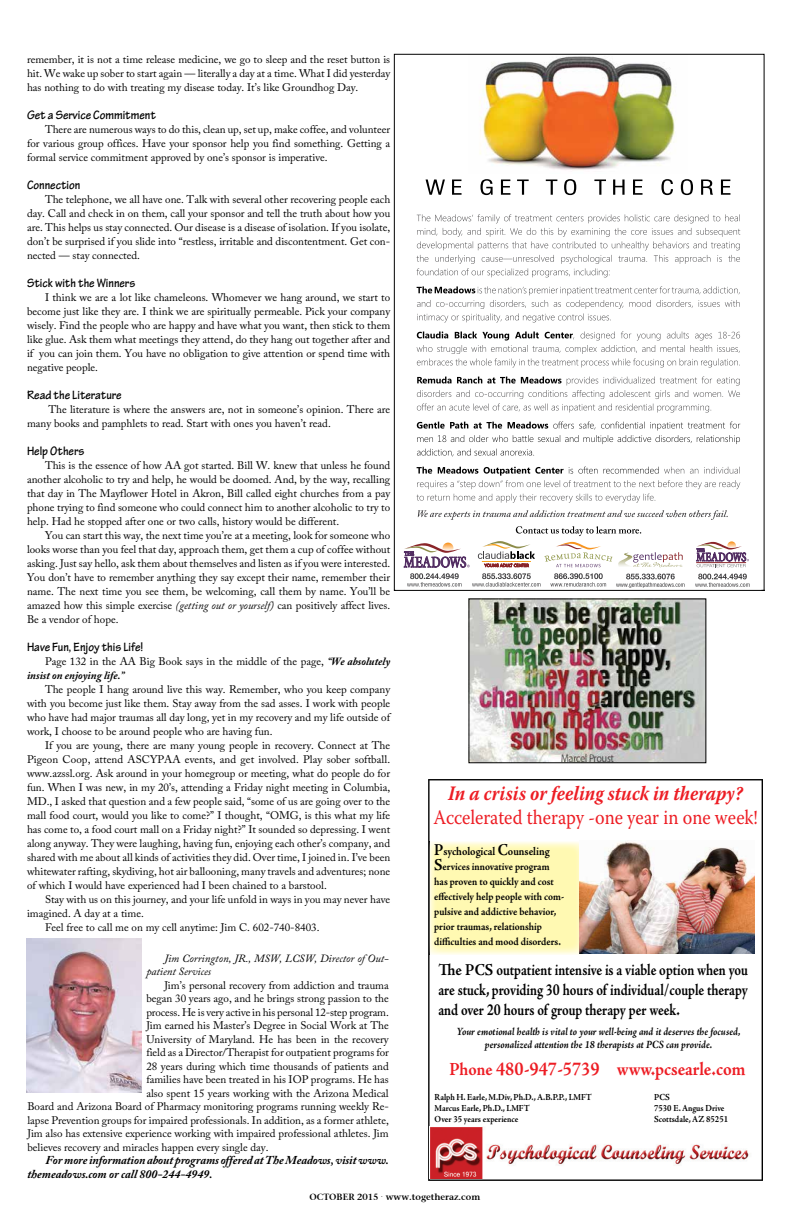
<style>
.page{position:relative;width:792px;height:1224px;background:#fff}
.page>*{position:absolute;margin:0;border:0;box-sizing:border-box;transform-origin:0 0}
.t1{font:20.5px "Warnock Pro";color:#ed1d24;scale:.89 1}
.t2{font:italic 700 20.5px "Warnock Pro";color:#ed1d24;scale:.89 1}
.t3{font:700 19.5px "Adobe Jenson Pro";color:#ed1d24;scale:.9 1}
.t4{font:700 16.7px/20.1px "Adobe Jenson Pro";letter-spacing:-.005em;color:#000;text-align:justify;scale:.9 1}
.t5{font:700 13px "Tekton Pro";color:#000;scale:.9 1}
.t6{font:700 12.1px "Adobe Jenson Pro";letter-spacing:-.005em;color:#000;scale:.9 1}
.t7{font:italic 700 12px/13.5px "Adobe Caslon Pro";letter-spacing:-.005em;color:#000}
.t8{font:700 11.2px/14.9px "Adobe Jenson Pro";letter-spacing:-.005em;color:#000;scale:.9 1}
.t9{font:italic 700 11.2px/13px "Adobe Jenson Pro";color:#000;text-align:center;scale:.9 1}
.t10{font:11px/14px "Adobe Caslon Pro";color:#000;text-align:justify}
.t11{font:italic 11px/13.5px "Adobe Caslon Pro";color:#000}
.t12{font:700 9.3px/11.2px "Adobe Jenson Pro";letter-spacing:-.005em;color:#000;scale:.9 1}
.t13{font:600 9px "Stone Serif SAIN Sm Bdv 1";color:#000}
.s1{font-style:italic}
.s2{font-weight:700;font-style:italic}
.s3{font-size:16.7px}
.s4{font-size:18.6px}
</style>
<div class="page">
<svg style="left:428px;top:779px;width:335px;height:402px"></svg>
<img style="left:429px;top:841px;width:154px;height:113px">
<img style="left:579px;top:841px;width:175px;height:112px">
<img style="left:430px;top:1126px;width:331px;height:52px">
<img style="left:27px;top:939px;width:115px;height:153px">
<svg style="left:426px;top:179px;width:304px;height:16px"></svg>
<svg style="left:418px;top:510px;width:310px;height:10px"></svg>
<svg style="left:417px;top:467px;width:323px;height:36px"></svg>
<svg style="left:417px;top:422px;width:323px;height:35px"></svg>
<svg style="left:417px;top:376px;width:323px;height:37px"></svg>
<svg style="left:417px;top:331px;width:323px;height:37px"></svg>
<svg style="left:417px;top:286px;width:323px;height:36px"></svg>
<svg style="left:417px;top:214px;width:323px;height:63px"></svg>
<img style="left:480px;top:56px;width:195px;height:114px">
<svg style="left:403px;top:526px;width:282px;height:62px"></svg>
<svg style="left:695px;top:541px;width:55px;height:46px"></svg>
<img style="left:471px;top:601px;width:233px;height:160px">
<svg style="left:439px;top:964px;width:16px;height:11px"></svg>
<p class="t10" style="left:27px;top:53px;width:365px">remember, it is not a time release medicine, we go to sleep and the reset button is hit. We wake up sober to start again — literally a day at a time. What I did yesterday has nothing to do with treating my disease today. It’s like Groundhog Day.</p>
<p class="t5" style="left:27px;top:108px;width:145px">Get a Service Commitment</p>
<p class="t10" style="left:27px;top:123px;width:365px;text-indent:18px">There are numerous ways to do this, clean up, set up, make coffee, and volunteer for various group offices. Have your sponsor help you find something. Getting a formal service commitment approved by one’s sponsor is imperative.</p>
<p class="t5" style="left:27px;top:178px;width:61px">Connection</p>
<p class="t10" style="left:27px;top:193px;width:365px;text-indent:18px">The telephone, we all have one. Talk with several other recovering people each day. Call and check in on them, call your sponsor and tell the truth about how you are. This helps us stay connected. Our disease is a disease of isolation. If you isolate, don’t be surprised if you slide into “restless, irritable and discontentment. Get con&shy;nected — stay connected.</p>
<p class="t5" style="left:27px;top:276px;width:122px">Stick with the Winners</p>
<p class="t10" style="left:27px;top:291px;width:365px;text-indent:18px">I think we are a lot like chameleons. Whomever we hang around, we start to become just like they are. I think we are spiritually permeable. Pick your company wisely. Find the people who are happy and have what you want, then stick to them like glue. Ask them what meetings they attend, do they hang out together after and if you can join them. You have no obligation to give attention or spend time with negative people.</p>
<p class="t5" style="left:27px;top:388px;width:107px">Read the Literature</p>
<p class="t10" style="left:27px;top:403px;width:365px;text-indent:21px">The literature is where the answers are, not in someone’s opinion. There are many books and pamphlets to read. Start with ones you haven’t read.</p>
<p class="t5" style="left:27px;top:444px;width:65px">Help Others</p>
<p class="t10" style="left:27px;top:459px;width:365px;text-indent:18px">This is the essence of how AA got started. Bill W. knew that unless he found another alcoholic to try and help, he would be doomed. And, by the way, recalling that day in The Mayflower Hotel in Akron, Bill called eight churches from a pay phone trying to find someone who could connect him to another alcoholic to try to help. Had he stopped after one or two calls, history would be different.</p>
<p class="t10" style="left:27px;top:529px;width:365px;text-indent:18px">You can start this way, the next time you’re at a meeting, look for someone who looks worse than you feel that day, approach them, get them a cup of coffee without asking. Just say hello, ask them about themselves and listen as if you were interested.<br>You don’t have to remember anything they say except their name, remember their name. The next time you see them, be welcoming, call them by name. You’ll be amazed how this simple exercise <span class="s1">(getting out or yourself)</span> can positively affect lives.<br>Be a vendor of hope.</p>
<p class="t5" style="left:27px;top:640px;width:131px">Have Fun, Enjoy this Life!</p>
<p class="t10" style="left:27px;top:655px;width:365px;text-indent:18px">Page 132 in the AA Big Book says in the middle of the page, <span class="s2">“We absolutely insist on enjoying life.”</span></p>
<p class="t10" style="left:27px;top:683px;width:365px;text-indent:18px">The people I hang around live this way. Remember, who you keep company with you become just like them. Stay away from the sad asses. I work with people who have had major traumas all day long, yet in my recovery and my life outside of work, I choose to be around people who are having fun.</p>
<p class="t10" style="left:27px;top:739px;width:365px;text-indent:18px">If you are young, there are many young people in recovery. Connect at The Pigeon Coop, attend ASCYPAA events, and get involved. Play sober softball. www.azssl.org. Ask around in your homegroup or meeting, what do people do for fun. When I was new, in my 20’s, attending a Friday night meeting in Columbia, MD., I asked that question and a few people said, “some of us are going over to the mall food court, would you like to come?” I thought, “OMG, is this what my life has come to, a food court mall on a Friday night?” It sounded so depressing. I went along anyway. They were laughing, having fun, enjoying each other’s company, and shared with me about all kinds of activities they did. Over time, I joined in. I’ve been whitewater rafting, skydiving, hot air ballooning, many travels and adventures; none of which I would have experienced had I been chained to a barstool.</p>
<p class="t10" style="left:45px;top:893px;width:347px">Stay with us on this journey, and your life unfold in ways in you may never have</p>
<p class="t10" style="left:27px;top:907px;width:118px">imagined. A day at a time.</p>
<p class="t10" style="left:45px;top:921px;width:276px">Feel free to call me on my cell anytime: Jim C. 602-740-8403.</p>
<p class="t11" style="left:146px;top:951px;width:244px;text-indent:18px">Jim Corrington, JR., MSW, LCSW, Director of Out&shy;patient Services</p>
<p class="t10" style="left:164px;top:978px;width:226px">Jim’s personal recovery from addiction and trauma</p>
<p class="t10" style="left:146px;top:991px;width:244px">began 30 years ago, and he brings strong passion to the</p>
<p class="t10" style="left:146px;top:1005px;width:244px">process. He is very active in his personal 12-step program.</p>
<p class="t10" style="left:146px;top:1018px;width:244px">Jim earned his Master’s Degree in Social Work at The</p>
<p class="t10" style="left:146px;top:1032px;width:244px">University of Maryland. He has been in the recovery</p>
<p class="t10" style="left:146px;top:1045px;width:244px">field as a Director/Therapist for outpatient programs for</p>
<p class="t10" style="left:146px;top:1059px;width:244px">28 years during which time thousands of patients and</p>
<p class="t10" style="left:146px;top:1072px;width:244px">families have been treated in his IOP programs. He has</p>
<p class="t10" style="left:146px;top:1086px;width:244px">also spent 15 years working with the Arizona Medical</p>
<p class="t10" style="left:27px;top:1099px;width:363px">Board and Arizona Board of Pharmacy monitoring programs running weekly Re-</p>
<p class="t10" style="left:27px;top:1113px;width:363px">lapse Prevention groups for impaired professionals. In addition, as a former athlete,</p>
<p class="t10" style="left:27px;top:1126px;width:363px">Jim also has extensive experience working with impaired professional athletes. Jim</p>
<p class="t10" style="left:27px;top:1140px;width:243px">believes recovery and miracles happen every single day.</p>
<p class="t7" style="left:27px;top:1153px;width:363px;text-indent:18px">For more information about programs offered at The Meadows, visit www. themeadows.com or call 800-244-4949.</p>
<h1 class="t2" style="left:448px;top:781px;width:332px">In a crisis or feeling stuck in therapy?</h1>
<h1 class="t1" style="left:433px;top:805px;width:366px">Accelerated therapy -one year in one week!</h1>
<p class="t6" style="left:434px;top:845px;width:130px"><span class="s3">P</span>sychological <span class="s3">C</span>ounseling</p>
<p class="t8" style="left:434px;top:859px;width:146px"><span class="s3">S</span>ervices innovative program has proven to quickly and cost effectively help people with com&shy;pulsive and addictive behavior, prior traumas, relationship difficulties and mood disorders.</p>
<h3 class="t4" style="left:438px;top:960px;width:346px;text-indent:17px">e PCS outpatient intensive is a viable option when you are stuck, providing 30 hours of individual/couple therapy and over 20 hours of group therapy per week.</h3>
<p class="t9" style="left:457px;top:1026px;width:317px">Your emotional health is vital to your well-being and it deserves the focused, personalized attention the 18 therapists at PCS can provide.</p>
<h2 class="t3" style="left:450px;top:1058px;width:330px"><span class="s4">Phone</span> 480-947-5739 www.pcsearle.com</h2>
<p class="t12" style="left:435px;top:1091px;width:176px">Ralph H. Earle, M.Div, Ph.D., A.B.P.P., LMFT<br>Marcus Earle, Ph.D., LMFT<br>Over 35 years experience</p>
<p class="t12" style="left:654px;top:1092px;width:84px">PCS<br>7530 E. Angus Drive<br>Scottsdale, AZ 85251</p>
<p class="t13" style="left:309px;top:1192px;width:172px">OCTOBER 2015 <sup>.</sup> www.togetheraz.com</p>
</div>
